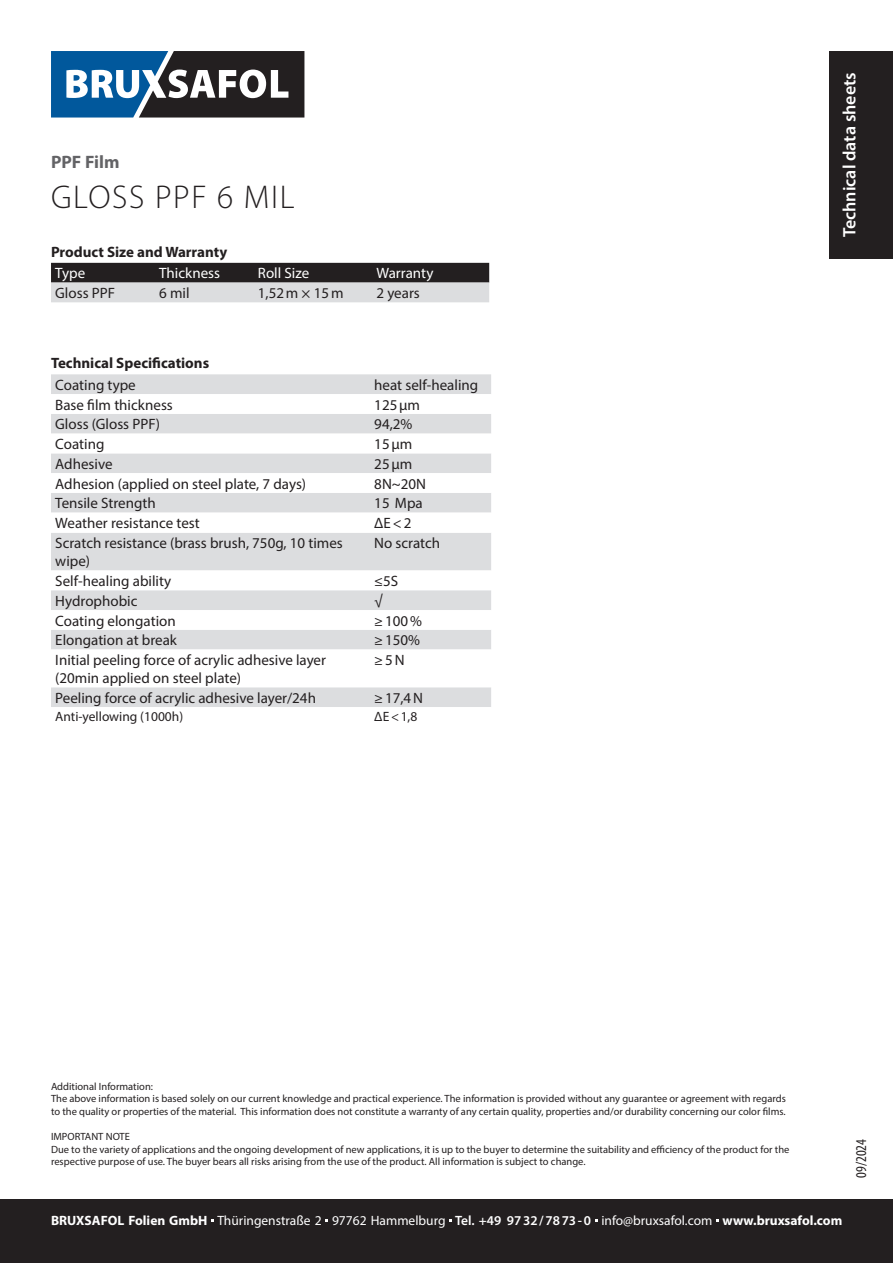
<style>
.page{position:relative;width:893px;height:1263px;background:#fff}
.page>*{position:absolute;margin:0;border:0;box-sizing:border-box;transform-origin:0 0}
.t1{font:300 33px "Myriad Pro";letter-spacing:.05em;color:#231f20}
.t2{font:600 18px "Myriad Pro";color:#fff}
.t3{font:700 18px "Myriad Pro";color:#636366}
.t4{font:15px/18px "Myriad Pro";color:#231f20}
.t5{font:700 15px "Myriad Pro";color:#231f20}
.t6{font:15px "Myriad Pro";color:#fff}
.t7{font:condensed 15px "Myriad Pro";color:#231f20}
.t8{font:13.5px "Myriad Pro";color:#fff}
.t9{font:13.5px "Myriad Pro";color:#231f20}
.t10{font:10.5px/12.6px "Myriad Pro";color:#231f20}
.s1{font-weight:700}
.s2{font-weight:600}
</style>
<div class="page">
<div style="left:0;top:1199px;width:893px;height:64px;background:#231f20"></div>
<svg style="left:51px;top:51px;width:253px;height:67px"></svg>
<svg style="left:51px;top:263px;width:438px;height:39px;background:#807e80"></svg>
<div style="left:51px;top:374px;width:440px;height:20px;background:#dcdddf"></div>
<svg style="left:51px;top:414px;width:440px;height:293px;fill:#dcdddf"></svg>
<div style="left:829px;top:51px;width:64px;height:207px;background:#231f20"></div>
<h2 class="t3" style="left:51px;top:150px;width:70px">PPF Film</h2>
<h1 class="t1" style="left:51px;top:177px;width:245px">GLOSS PPF 6 MIL</h1>
<h3 class="t5" style="left:51px;top:242px;width:178px">Product Size and Warranty</h3>
<h3 class="t6" style="left:55px;top:264px;width:31px">Type</h3>
<h3 class="t6" style="left:159px;top:264px;width:62px">Thickness</h3>
<h3 class="t6" style="left:258px;top:264px;width:53px">Roll Size</h3>
<h3 class="t6" style="left:377px;top:264px;width:58px">Warranty</h3>
<h3 class="t4" style="left:55px;top:284px;width:61px">Gloss PPF</h3>
<h3 class="t4" style="left:159px;top:284px;width:32px">6 mil</h3>
<h3 class="t4" style="left:258px;top:284px;width:87px">1,52m × 15m</h3>
<h3 class="t4" style="left:377px;top:284px;width:45px">2 years</h3>
<h3 class="t5" style="left:51px;top:353px;width:160px">Technical Specifications</h3>
<h3 class="t4" style="left:55px;top:376px;width:82px">Coating type</h3>
<h3 class="t4" style="left:374px;top:376px;width:105px">heat self-healing</h3>
<h3 class="t4" style="left:55px;top:395px;width:119px">Base film thickness</h3>
<h3 class="t4" style="left:374px;top:395px;width:47px">125µm</h3>
<h3 class="t4" style="left:55px;top:415px;width:106px">Gloss (Gloss PPF)</h3>
<h3 class="t4" style="left:374px;top:415px;width:40px">94,2%</h3>
<h3 class="t4" style="left:55px;top:435px;width:51px">Coating</h3>
<h3 class="t4" style="left:374px;top:435px;width:40px">15µm</h3>
<h3 class="t4" style="left:55px;top:455px;width:59px">Adhesive</h3>
<h3 class="t4" style="left:374px;top:455px;width:40px">25µm</h3>
<h3 class="t4" style="left:55px;top:474px;width:252px">Adhesion (applied on steel plate, 7 days)</h3>
<h3 class="t4" style="left:374px;top:474px;width:53px">8N~20N</h3>
<h3 class="t4" style="left:55px;top:494px;width:102px">Tensile Strength</h3>
<h3 class="t4" style="left:374px;top:494px;width:50px">15 Mpa</h3>
<h3 class="t4" style="left:55px;top:514px;width:146px">Weather resistance test</h3>
<h3 class="t4" style="left:374px;top:514px;width:39px">∆E&lt;2</h3>
<h3 class="t4" style="left:55px;top:534px;width:289px">Scratch resistance (brass brush, 750g, 10 times wipe)</h3>
<h3 class="t4" style="left:374px;top:534px;width:67px">No scratch</h3>
<h3 class="t4" style="left:55px;top:572px;width:118px">Self-healing ability</h3>
<h3 class="t4" style="left:374px;top:572px;width:26px">≤5S</h3>
<h3 class="t4" style="left:55px;top:591px;width:84px">Hydrophobic</h3>
<h3 class="t4" style="left:374px;top:591px;width:10px">√</h3>
<h3 class="t4" style="left:55px;top:611px;width:122px">Coating elongation</h3>
<h3 class="t4" style="left:374px;top:611px;width:49px">≥100%</h3>
<h3 class="t4" style="left:55px;top:631px;width:123px">Elongation at break</h3>
<h3 class="t4" style="left:374px;top:631px;width:47px">≥150%</h3>
<h3 class="t4" style="left:55px;top:651px;width:272px">Initial peeling force of acrylic adhesive layer (20min applied on steel plate)</h3>
<h3 class="t4" style="left:374px;top:651px;width:32px">≥5N</h3>
<h3 class="t4" style="left:55px;top:688px;width:262px">Peeling force of acrylic adhesive layer/24h</h3>
<h3 class="t4" style="left:374px;top:688px;width:50px">≥17,4N</h3>
<p class="t9" style="left:55px;top:708px;width:129px">Anti-yellowing (1000h)</p>
<p class="t9" style="left:374px;top:708px;width:45px">∆E&lt;1,8</p>
<h2 class="t2" style="left:838px;top:237px;width:167px;rotate:-90deg">Technical data sheets</h2>
<p class="t10" style="left:51px;top:1080px;width:736px">Additional Information:<br>The above information is based solely on our current knowledge and practical experience. The information is provided without any guarantee or agreement with regards to the quality or properties of the material. This information does not constitute a warranty of any certain quality, properties and/or durability concerning our color films.</p>
<p class="t10" style="left:51px;top:1130px;width:740px">IMPORTANT NOTE<br>Due to the variety of applications and the ongoing development of new applications, it is up to the buyer to determine the suitability and efficiency of the product for the respective purpose of use. The buyer bears all risks arising from the use of the product. All information is subject to change.</p>
<h3 class="t7" style="left:852px;top:1178px;width:40px;rotate:-90deg">09/2024</h3>
<p class="t8" style="left:51px;top:1212px;width:793px"><span class="s1">BRUXSAFOL Folien GmbH</span> Thüringenstraße 2 97762 Hammelburg <span class="s2">Tel. +49 9732/7873-0</span> info@bruxsafol.com <span class="s1">www.bruxsafol.com</span></p>
</div>
